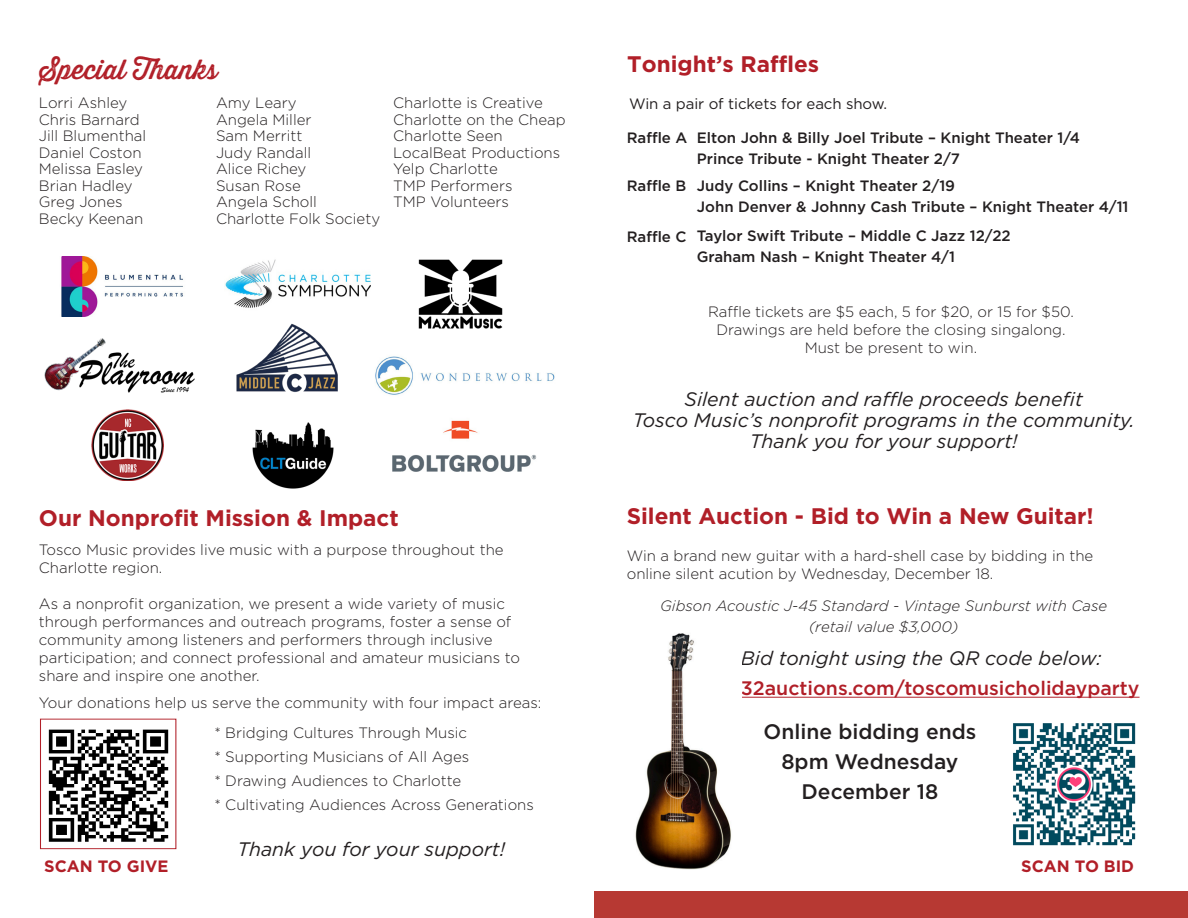
<style>
.page{position:relative;width:1188px;height:918px;background:#fff}
.page>*{position:absolute;margin:0;border:0;box-sizing:border-box;transform-origin:0 0}
.t1{font:27px "Thirsty Rough Reg One";color:#b11f28}
.t2{font:700 22.5px "Gotham";color:#b11f28}
.t3{font:500 21px "Gotham";color:#231f20}
.t4{font:italic 19.5px/21px "Gotham";color:#231f20;text-align:center}
.t5{font:500 19.5px "Gotham";color:#b11f28}
.t6{font:700 16.5px "Gotham";color:#b11f28}
.t7{font:300 15px/18px "Gotham";color:#231f20}
.t8{font:500 15px/21px "Gotham";color:#231f20}
.t9{font:italic 300 15px/21px "Gotham";color:#231f20;text-align:center}
.t10{font:15px "Gotham";letter-spacing:-.005em;color:#231f20}
</style>
<div class="page">
<img style="left:375px;top:356px;width:180px;height:39px">
<img style="left:225px;top:259px;width:145px;height:49px">
<img style="left:44px;top:338px;width:151px;height:55px">
<img style="left:91px;top:409px;width:73px;height:71px">
<img style="left:418px;top:259px;width:85px;height:70px">
<img style="left:236px;top:323px;width:102px;height:69px">
<img style="left:61px;top:256px;width:122px;height:60px">
<img style="left:48px;top:729px;width:121px;height:113px">
<div style="left:40px;top:719px;width:136px;height:130px;border:1px solid #b11f28"></div>
<div style="left:594px;top:891px;width:594px;height:27px;background:#b73933"></div>
<hr style="left:741px;top:697px;width:399px;height:1px;background:#b11f28">
<img style="left:635px;top:633px;width:96px;height:237px">
<img style="left:252px;top:422px;width:82px;height:67px">
<img style="left:392px;top:420px;width:145px;height:52px">
<img style="left:1013px;top:723px;width:123px;height:123px">
<p class="t1" style="left:40px;top:50px;width:179px">Special Thanks</p>
<p class="t2" style="left:627px;top:49px;width:194px">Tonight’s Raffles</p>
<p class="t7" style="left:39px;top:94px;width:90px">Lorri Ashley</p>
<p class="t10" style="left:629px;top:94px;width:260px">Win a pair of tickets for each show.</p>
<p class="t7" style="left:39px;top:110px;width:102px">Chris Barnard</p>
<p class="t7" style="left:39px;top:127px;width:109px">Jill Blumenthal</p>
<p class="t7" style="left:39px;top:143px;width:104px">Daniel Coston</p>
<p class="t7" style="left:39px;top:160px;width:106px">Melissa Easley</p>
<p class="t7" style="left:39px;top:176px;width:95px">Brian Hadley</p>
<p class="t7" style="left:39px;top:193px;width:85px">Greg Jones</p>
<p class="t7" style="left:39px;top:209px;width:106px">Becky Keenan</p>
<p class="t7" style="left:393px;top:94px;width:151px">Charlotte is Creative</p>
<p class="t7" style="left:393px;top:110px;width:174px">Charlotte on the Cheap</p>
<p class="t7" style="left:393px;top:127px;width:111px">Charlotte Seen</p>
<p class="t7" style="left:393px;top:143px;width:169px">LocalBeat Productions</p>
<p class="t7" style="left:393px;top:160px;width:106px">Yelp Charlotte</p>
<p class="t7" style="left:393px;top:176px;width:121px">TMP Performers</p>
<p class="t7" style="left:393px;top:193px;width:117px">TMP Volunteers</p>
<p class="t7" style="left:216px;top:94px;width:82px">Amy Leary</p>
<p class="t7" style="left:216px;top:110px;width:97px">Angela Miller</p>
<p class="t7" style="left:216px;top:127px;width:88px">Sam Merritt</p>
<p class="t7" style="left:216px;top:143px;width:97px">Judy Randall</p>
<p class="t7" style="left:216px;top:160px;width:92px">Alice Richey</p>
<p class="t7" style="left:216px;top:176px;width:87px">Susan Rose</p>
<p class="t7" style="left:216px;top:193px;width:102px">Angela Scholl</p>
<p class="t7" style="left:216px;top:209px;width:166px">Charlotte Folk Society</p>
<p class="t8" style="left:697px;top:127px;width:385px">Elton John &amp; Billy Joel Tribute – Knight Theater 1/4<br>Prince Tribute - Knight Theater 2/7</p>
<p class="t8" style="left:697px;top:175px;width:433px">Judy Collins – Knight Theater 2/19<br>John Denver &amp; Johnny Cash Tribute – Knight Theater 4/11</p>
<p class="t8" style="left:697px;top:225px;width:315px">Taylor Swift Tribute – Middle C Jazz 12/22<br>Graham Nash – Knight Theater 4/1</p>
<p class="t8" style="left:627px;top:127px;width:62px">Raffle A</p>
<p class="t8" style="left:627px;top:175px;width:61px">Raffle B</p>
<p class="t8" style="left:627px;top:226px;width:61px">Raffle C</p>
<p class="t7" style="left:708px;top:303px;width:367px">Raffle tickets are $5 each, 5 for $20, or 15 for $50.</p>
<p class="t7" style="left:716px;top:321px;width:351px">Drawings are held before the closing singalong.</p>
<p class="t7" style="left:805px;top:339px;width:174px">Must be present to win.</p>
<p class="t2" style="left:39px;top:503px;width:361px">Our Nonprofit Mission &amp; Impact</p>
<p class="t7" style="left:39px;top:540px;width:466px">Tosco Music provides live music with a purpose throughout the<br>Charlotte region.</p>
<p class="t7" style="left:39px;top:594px;width:483px">As a nonprofit organization, we present a wide variety of music through performances and outreach programs, foster a sense of community among listeners and performers through inclusive participation; and connect professional and amateur musicians to share and inspire one another.</p>
<p class="t7" style="left:39px;top:693px;width:504px">Your donations help us serve the community with four impact areas:</p>
<p class="t7" style="left:214px;top:723px;width:254px">* Bridging Cultures Through Music</p>
<p class="t7" style="left:214px;top:747px;width:256px">* Supporting Musicians of All Ages</p>
<p class="t7" style="left:214px;top:771px;width:249px">* Drawing Audiences to Charlotte</p>
<p class="t7" style="left:214px;top:795px;width:321px">* Cultivating Audiences Across Generations</p>
<p class="t4" style="left:633px;top:388px;width:503px">Silent auction and raffle proceeds benefit<br>Tosco Music’s nonprofit programs in the community.</p>
<p class="t4" style="left:750px;top:430px;width:269px">Thank you for your support!</p>
<p class="t2" style="left:627px;top:502px;width:469px">Silent Auction - Bid to Win a New Guitar!</p>
<p class="t7" style="left:627px;top:546px;width:468px">Win a brand new guitar with a hard-shell case by bidding in the online silent acution by Wednesday, December 18.</p>
<p class="t9" style="left:660px;top:594px;width:449px">Gibson Acoustic J-45 Standard - Vintage Sunburst with Case (retail value $3,000)</p>
<p class="t4" style="left:741px;top:647px;width:362px">Bid tonight using the QR code below:</p>
<p class="t5" style="left:741px;top:675px;width:400px">32auctions.com/toscomusicholidayparty</p>
<p class="t3" style="left:764px;top:718px;width:214px">Online bidding ends</p>
<p class="t3" style="left:781px;top:748px;width:179px">8pm Wednesday</p>
<p class="t3" style="left:802px;top:778px;width:138px">December 18</p>
<p class="t4" style="left:237px;top:838px;width:269px">Thank you for your support!</p>
<p class="t6" style="left:44px;top:856px;width:126px">SCAN TO GIVE</p>
<p class="t6" style="left:1021px;top:856px;width:114px">SCAN TO BID</p>
</div>
